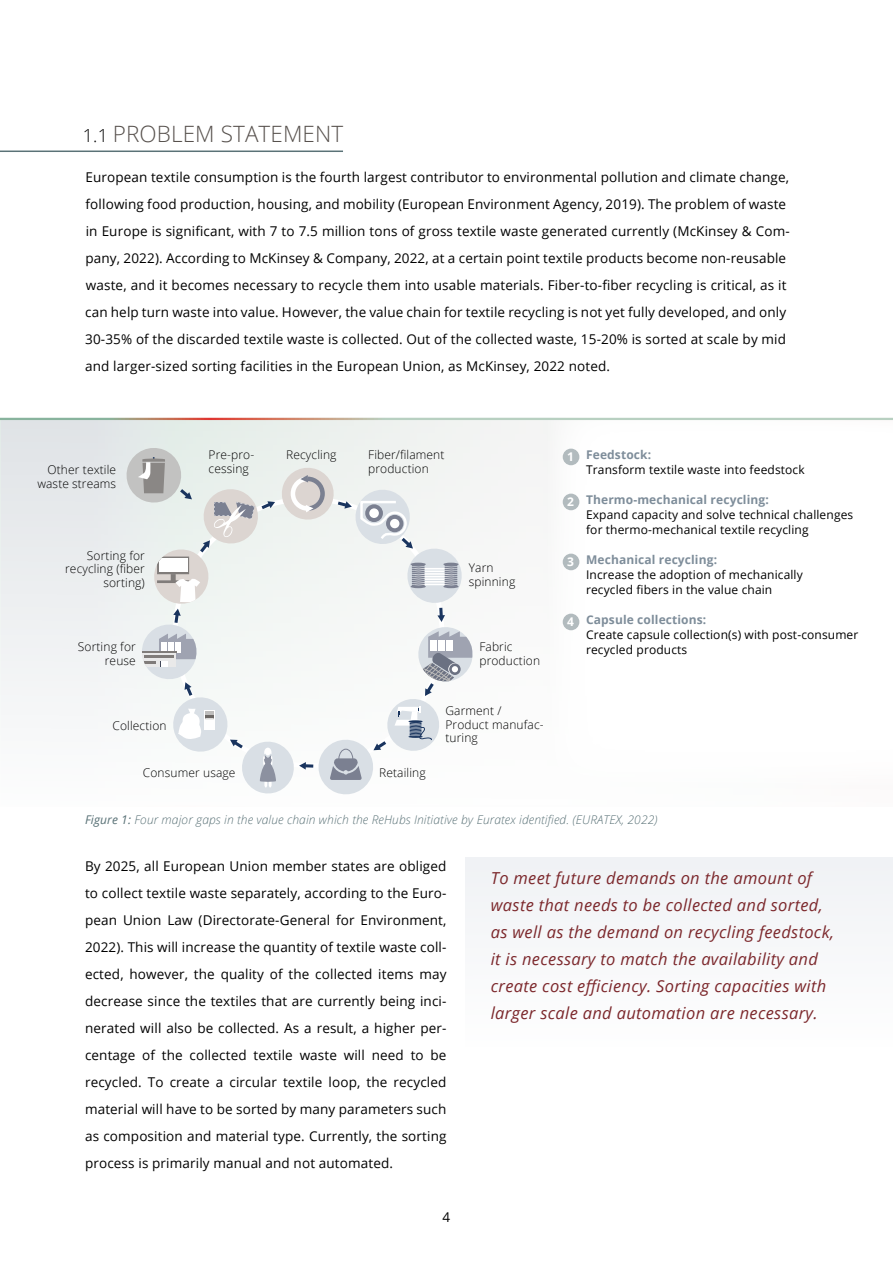
<style>
.page{position:relative;width:893px;height:1263px;background:#fff}
.page>*{position:absolute;margin:0;border:0;box-sizing:border-box;transform-origin:0 0}
.t1{font:300 22.5px "Open Sans";letter-spacing:.005em;color:#57514d}
.t2{font:italic 16.5px/27px "Open Sans";letter-spacing:.02em;color:#7c282c}
.t3{font:13.5px/27px "Open Sans";letter-spacing:.01em;color:#000}
.t4{font:12px/15px "Open Sans";letter-spacing:.01em;color:#000}
.t5{font:300 12px/13.5px "Open Sans";letter-spacing:.01em;color:#000}
.t6{font:italic 300 12px "Open Sans";letter-spacing:.01em;color:#5a7277}
.s1{font-size:18px;color:#000}
.s2{font-weight:700;color:#fff}
.s3{font-weight:700;color:#7e8d9a}
.s4{font-weight:400}
</style>
<div class="page">
<div style="left:0;top:419px;width:893px;height:387px;background:linear-gradient(to bottom,#e7eaeb,#fdfdfd)"></div>
<div style="left:546px;top:391px;width:347px;height:396px;background:#fff"></div>
<svg style="left:123px;top:444px;width:353px;height:354px"></svg>
<div style="left:563px;top:449px;width:16px;height:16px;background:#b2bbbe;border-radius:50%"></div>
<div style="left:563px;top:494px;width:16px;height:16px;background:#b2bbbe;border-radius:50%"></div>
<div style="left:563px;top:554px;width:16px;height:16px;background:#b2bbbe;border-radius:50%"></div>
<div style="left:563px;top:614px;width:16px;height:16px;background:#b2bbbe;border-radius:50%"></div>
<div style="left:466px;top:857px;width:427px;height:189px;background:#f7f8f9"></div>
<hr style="left:0;top:151px;width:343px;height:1px;background:#5a7277">
<hr style="left:0;top:418px;width:893px;height:2px;background:#fff">
<h1 class="t1" style="left:83px;top:118px;width:262px"><span class="s1">1.1</span> PROBLEM STATEMENT</h1>
<p class="t3" style="left:85px;top:164px;width:706px">European textile consumption is the fourth largest contributor to environmental pollution and climate change, following food production, housing, and mobility (European Environment Agency, 2019). The problem of waste in Europe is significant, with 7 to 7.5 million tons of gross textile waste generated currently (McKinsey &amp; Com&shy;pany, 2022). According to McKinsey &amp; Company, 2022, at a certain point textile products become non-reusable waste, and it becomes necessary to recycle them into usable materials. Fiber-to-fiber recycling is critical, as it can help turn waste into value. However, the value chain for textile recycling is not yet fully developed, and only 30-35% of the discarded textile waste is collected. Out of the collected waste, 15-20% is sorted at scale by mid and larger-sized sorting facilities in the European Union, as McKinsey, 2022 noted.</p>
<p class="t5" style="left:209px;top:448px;width:47px">Pre-pro&shy;cessing</p>
<p class="t5" style="left:286px;top:448px;width:52px">Recycling</p>
<p class="t5" style="left:368px;top:448px;width:78px">Fiber/filament</p>
<p class="t5" style="left:47px;top:463px;width:70px">Other textile</p>
<p class="t5" style="left:368px;top:461px;width:62px">production</p>
<p class="t5" style="left:37px;top:476px;width:80px">waste streams</p>
<p class="t5" style="left:65px;top:548px;width:81px;text-align:right">Sorting for recycling (fiber sorting)</p>
<p class="t5" style="left:78px;top:640px;width:59px;text-align:right">Sorting for reuse</p>
<p class="t5" style="left:469px;top:561px;width:48px">Yarn spinning</p>
<p class="t5" style="left:479px;top:640px;width:62px">Fabric production</p>
<p class="t5" style="left:112px;top:718px;width:56px">Collection</p>
<p class="t5" style="left:143px;top:766px;width:94px">Consumer usage</p>
<p class="t5" style="left:379px;top:766px;width:48px">Retailing</p>
<p class="t5" style="left:445px;top:704px;width:100px">Garment /<br>Product manufac&shy;turing</p>
<p class="t4" style="left:586px;top:447px;width:220px;text-indent:-19px"><span class="s2">1</span> <span class="s3">Feedstock:<br></span>Transform textile waste into feedstock</p>
<p class="t4" style="left:586px;top:492px;width:269px;text-indent:-19px"><span class="s2">2</span> <span class="s3">Thermo-mechanical recycling:<br></span>Expand capacity and solve technical challenges for thermo-mechanical textile recycling</p>
<p class="t4" style="left:586px;top:552px;width:218px;text-indent:-19px"><span class="s2">3</span> <span class="s3">Mechanical recycling:<br></span>Increase the adoption of mechanically recycled fibers in the value chain</p>
<p class="t4" style="left:586px;top:612px;width:274px;text-indent:-19px"><span class="s2">4</span> <span class="s3">Capsule collections:<br></span>Create capsule collection(s) with post-consumer recycled products</p>
<p class="t6" style="left:85px;top:811px;width:574px"><span class="s4">Figure 1:</span> Four major gaps in the value chain which the ReHubs Initiative by Euratex identified. (EURATEX, 2022)</p>
<p class="t3" style="left:85px;top:852px;width:363px;text-align:justify">By 2025, all European Union member states are obliged to collect textile waste separately, according to the Euro&shy;pean Union Law (Directorate-General for Environment, 2022). This will increase the quantity of textile waste coll&shy;ected, however, the quality of the collected items may decrease since the textiles that are currently being inci&shy;nerated will also be collected. As a result, a higher per&shy;centage of the collected textile waste will need to be recycled. To create a circular textile loop, the recycled material will have to be sorted by many parameters such as composition and material type. Currently, the sorting process is primarily manual and not automated.</p>
<p class="t3" style="left:443px;top:1203px;width:9px">4</p>
<p class="t2" style="left:491px;top:864px;width:345px">To meet future demands on the amount of waste that needs to be collected and sorted, as well as the demand on recycling feedstock, it is necessary to match the availability and create cost efficiency. Sorting capacities with larger scale and automation are necessary.</p>
</div>
